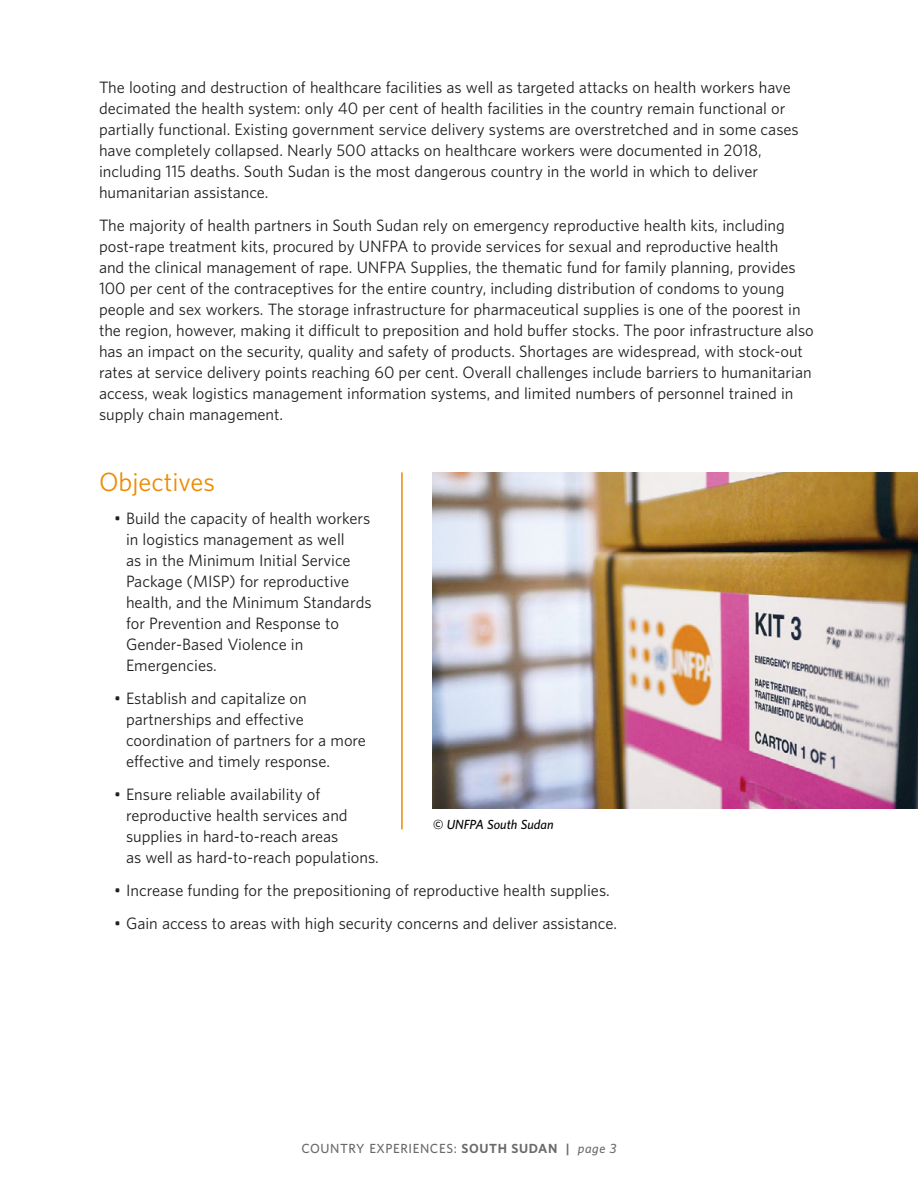
<style>
.page{position:relative;width:918px;height:1188px;background:#fff}
.page>*{position:absolute;margin:0;border:0;box-sizing:border-box;transform-origin:0 0}
.Heading_2{font:24px "UNFPA Text";color:#ef8a00}
.Running_text{font:15px/21px "UNFPA Text";color:#231f20}
.t1{font:600 12px "UNFPA";letter-spacing:.05em;color:#6a6a6a}
.t2{font:italic 600 12px "UNFPA";color:#000}
.s1{font-weight:700}
.s2{font-style:italic}
</style>
<div class="page">
<hr style="left:401px;top:472px;width:2px;height:357px;background:#ef8a00">
<img style="left:433px;top:472px;width:485px;height:336px">
<p class="Running_text" style="left:99px;top:77px;width:701px">The looting and destruction of healthcare facilities as well as targeted attacks on health workers have decimated the health system: only 40 per cent of health facilities in the country remain functional or partially functional. Existing government service delivery systems are overstretched and in some cases have completely collapsed. Nearly 500 attacks on healthcare workers were documented in 2018, including 115 deaths. South Sudan is the most dangerous country in the world in which to deliver humanitarian assistance.</p>
<p class="Running_text" style="left:99px;top:215px;width:716px">The majority of health partners in South Sudan rely on emergency reproductive health kits, including post-rape treatment kits, procured by UNFPA to provide services for sexual and reproductive health<br>and the clinical management of rape. UNFPA Supplies, the thematic fund for family planning, provides 100 per cent of the contraceptives for the entire country, including distribution of condoms to young people and sex workers. The storage infrastructure for pharmaceutical supplies is one of the poorest in the region, however, making it difficult to preposition and hold buffer stocks. The poor infrastructure also has an impact on the security, quality and safety of products. Shortages are widespread, with stock-out rates at service delivery points reaching 60 per cent. Overall challenges include barriers to humanitarian access, weak logistics management information systems, and limited numbers of personnel trained in supply chain management.</p>
<p class="Heading_2" style="left:99px;top:467px;width:118px">Objectives</p>
<p class="Running_text" style="left:126px;top:508px;width:247px;text-indent:-12px">• Build the capacity of health workers in logistics management as well<br>as in the Minimum Initial Service<br>Package (MISP) for reproductive health, and the Minimum Standards for Prevention and Response to<br>Gender-Based Violence in<br>Emergencies.</p>
<p class="Running_text" style="left:126px;top:688px;width:242px;text-indent:-12px">• Establish and capitalize on partnerships and effective coordination of partners for a more effective and timely response.</p>
<p class="Running_text" style="left:126px;top:784px;width:254px;text-indent:-12px">• Ensure reliable availability of reproductive health services and supplies in hard-to-reach areas<br>as well as hard-to-reach populations.</p>
<p class="Running_text" style="left:114px;top:880px;width:497px">• Increase funding for the prepositioning of reproductive health supplies.</p>
<p class="Running_text" style="left:114px;top:913px;width:505px">• Gain access to areas with high security concerns and deliver assistance.</p>
<p class="t2" style="left:433px;top:816px;width:122px">© UNFPA South Sudan</p>
<p class="t1" style="left:301px;top:1140px;width:317px">COUNTRY EXPERIENCES: <span class="s1">SOUTH SUDAN |</span> <span class="s2">page 3</span></p>
</div>
